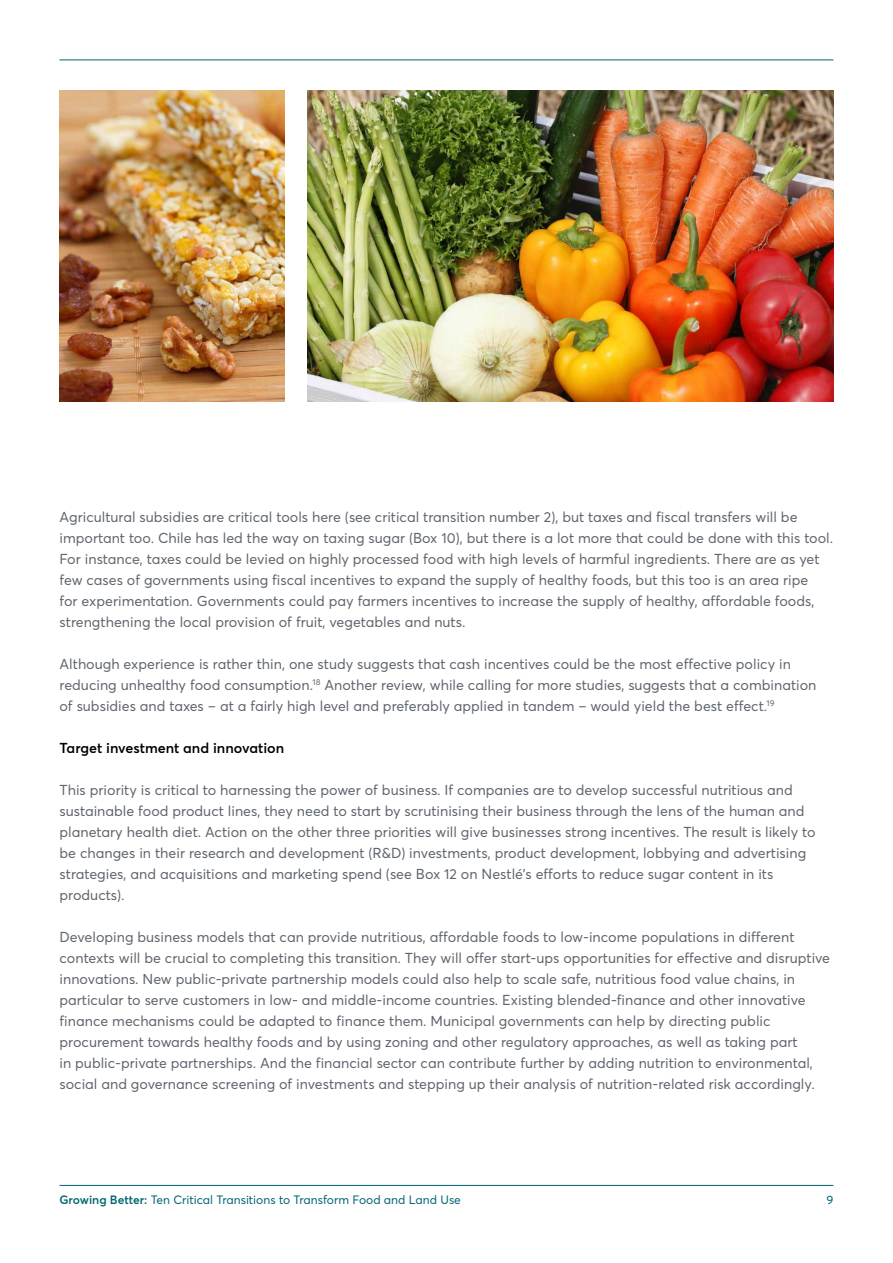
<style>
.page{position:relative;width:893px;height:1263px;background:#fff}
.page>*{position:absolute;margin:0;border:0;box-sizing:border-box;transform-origin:0 0}
.t1{font:14.25px/21px "Averta Std";color:#5f656e}
.t2{font:600 14.25px "Averta Std";color:#000}
.t3{font:12px "Averta Std";color:#006574}
.s1{font-weight:600}
</style>
<div class="page">
<hr style="left:60px;top:60px;width:773px;height:1px;background:#006574">
<img style="left:307px;top:90px;width:526px;height:312px">
<img style="left:60px;top:90px;width:225px;height:312px">
<hr style="left:60px;top:1185px;width:773px;height:1px;background:#006574">
<p class="t1" style="left:60px;top:506px;width:775px">Agricultural subsidies are critical tools here (see critical transition number 2), but taxes and fiscal transfers will be important too. Chile has led the way on taxing sugar (Box 10), but there is a lot more that could be done with this tool.<br>For instance, taxes could be levied on highly processed food with high levels of harmful ingredients. There are as yet few cases of governments using fiscal incentives to expand the supply of healthy foods, but this too is an area ripe<br>for experimentation. Governments could pay farmers incentives to increase the supply of healthy, affordable foods, strengthening the local provision of fruit, vegetables and nuts.</p>
<p class="t1" style="left:60px;top:653px;width:758px">Although experience is rather thin, one study suggests that cash incentives could be the most effective policy in reducing unhealthy food consumption.<sup>18</sup> Another review, while calling for more studies, suggests that a combination of subsidies and taxes – at a fairly high level and preferably applied in tandem – would yield the best effect.<sup>19</sup></p>
<p class="t2" style="left:60px;top:739px;width:226px">Target investment and innovation</p>
<p class="t1" style="left:60px;top:779px;width:757px">This priority is critical to harnessing the power of business. If companies are to develop successful nutritious and sustainable food product lines, they need to start by scrutinising their business through the lens of the human and planetary health diet. Action on the other three priorities will give businesses strong incentives. The result is likely to be changes in their research and development (R&amp;D) investments, product development, lobbying and advertising strategies, and acquisitions and marketing spend (see Box 12 on Nestlé’s efforts to reduce sugar content in its products).</p>
<p class="t1" style="left:60px;top:926px;width:772px">Developing business models that can provide nutritious, affordable foods to low-income populations in different contexts will be crucial to completing this transition. They will offer start-ups opportunities for effective and disruptive innovations. New public-private partnership models could also help to scale safe, nutritious food value chains, in particular to serve customers in low- and middle-income countries. Existing blended-finance and other innovative finance mechanisms could be adapted to finance them. Municipal governments can help by directing public procurement towards healthy foods and by using zoning and other regulatory approaches, as well as taking part<br>in public-private partnerships. And the financial sector can contribute further by adding nutrition to environmental, social and governance screening of investments and stepping up their analysis of nutrition-related risk accordingly.</p>
<p class="t3" style="left:60px;top:1192px;width:403px"><span class="s1">Growing Better:</span> Ten Critical Transitions to Transform Food and Land Use</p>
<p class="t3" style="left:826px;top:1192px;width:8px">9</p>
</div>
